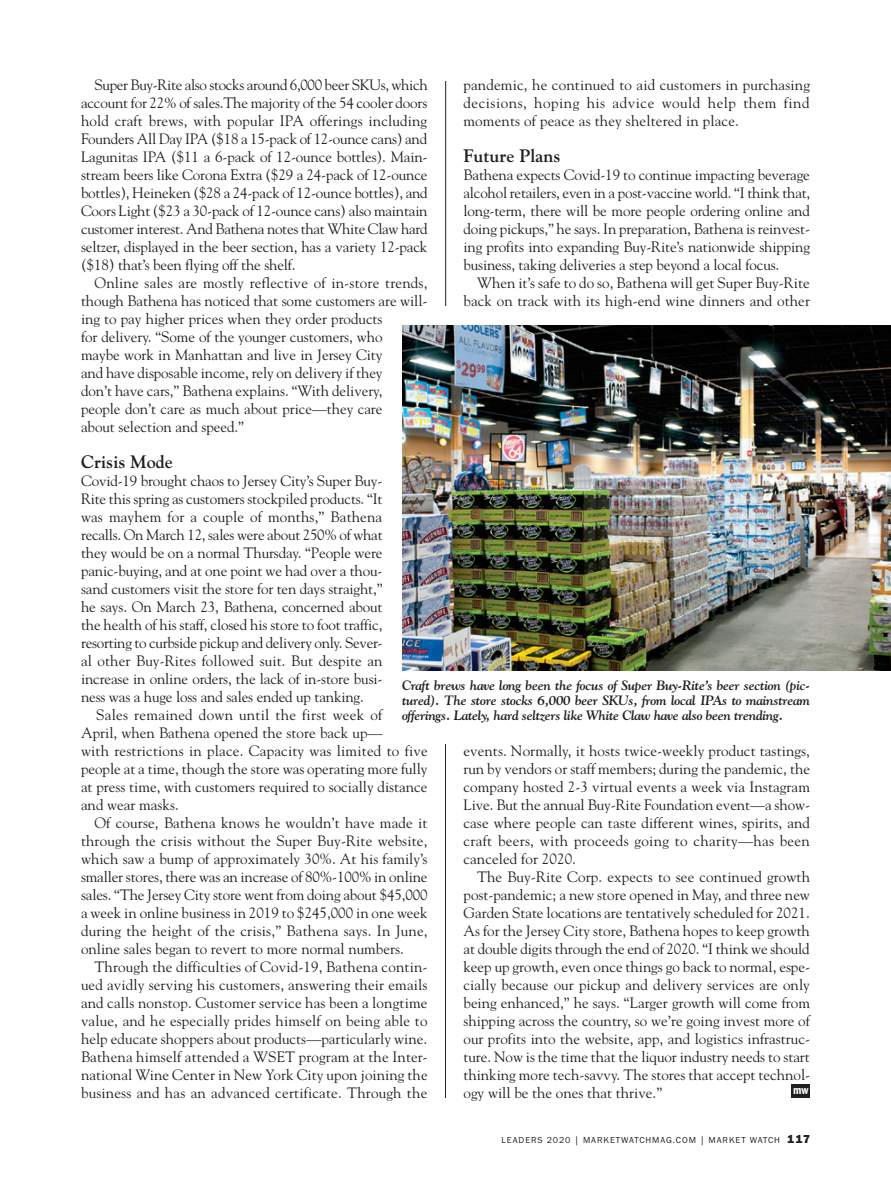
<style>
.page{position:relative;width:891px;height:1188px;background:#fff}
.page>*{position:absolute;margin:0;border:0;box-sizing:border-box;transform-origin:0 0}
.Lead_body_Subhead{font:700 18px "Goudy";color:#231f20}
.body{font:15px/18px "Goudy";color:#231f20;text-align:justify}
.Leaders_caption{font:italic 700 13.5px/15px "Goudy";letter-spacing:-.025em;color:#231f20;text-align:justify}
.t1{font:600 condensed 12px "Franklin Gothic EF";color:#fff}
.t2{font:9px "Franklin Gothic EF";letter-spacing:.1em;color:#231f20}
.s1{font-weight:800;font-size:12px}
</style>
<div class="page">
<hr style="left:445px;top:744px;width:1px;height:354px;background:#231f20">
<div style="left:792px;top:1085px;width:18px;height:13px;background:#231f20"></div>
<img style="left:402px;top:325px;width:489px;height:345px">
<hr style="left:445px;top:81px;width:1px;height:225px;background:#231f20">
<p class="body" style="left:81px;top:75px;width:348px;text-indent:14px">Super Buy-Rite also stocks around 6,000 beer SKUs, which account for 22% of sales.The majority of the 54 cooler doors hold craft brews, with popular IPA offerings including Founders All Day IPA ($18 a 15-pack of 12-ounce cans) and Lagunitas IPA ($11 a 6-pack of 12-ounce bottles). Main&shy;stream beers like Corona Extra ($29 a 24-pack of 12-ounce bottles), Heineken ($28 a 24-pack of 12-ounce bottles), and Coors Light ($23 a 30-pack of 12-ounce cans) also maintain customer interest. And Bathena notes that White Claw hard seltzer, displayed in the beer section, has a variety 12-pack ($18) that’s been flying off the shelf.</p>
<p class="body" style="left:81px;top:273px;width:348px;text-align:left;text-indent:14px">Online sales are mostly reflective of in-store trends, though Bathena has noticed that some customers are will&shy;ing to pay higher prices when they order products<br>for delivery. “Some of the younger customers, who<br>maybe work in Manhattan and live in Jersey City<br>and have disposable income, rely on delivery if they<br>don’t have cars,” Bathena explains. “With delivery,<br>people don’t care as much about price—they care<br>about selection and speed.”</p>
<p class="Lead_body_Subhead" style="left:81px;top:451px;width:93px">Crisis Mode</p>
<p class="body" style="left:81px;top:471px;width:303px">Covid-19 brought chaos to Jersey City’s Super Buy-Rite this spring as customers stockpiled products. “It was mayhem for a couple of months,” Bathena recalls. On March 12, sales were about 250% of what they would be on a normal Thursday. “People were panic-buying, and at one point we had over a thou&shy;sand customers visit the store for ten days straight,” he says. On March 23, Bathena, concerned about the health of his staff, closed his store to foot traffic, resorting to curbside pickup and delivery only. Sever&shy;al other Buy-Rites followed suit. But despite an increase in online orders, the lack of in-store busi&shy;ness was a huge loss and sales ended up tanking.</p>
<p class="body" style="left:81px;top:705px;width:348px;text-align:left;text-indent:15px">Sales remained down until the first week of<br>April, when Bathena opened the store back up—<br>with restrictions in place. Capacity was limited to five people at a time, though the store was operating more fully at press time, with customers required to socially distance and wear masks.</p>
<p class="body" style="left:81px;top:813px;width:348px;text-indent:14px">Of course, Bathena knows he wouldn’t have made it through the crisis without the Super Buy-Rite website, which saw a bump of approximately 30%. At his family’s smaller stores, there was an increase of 80%-100% in online sales. “The Jersey City store went from doing about $45,000 a week in online business in 2019 to $245,000 in one week during the height of the crisis,” Bathena says. In June, online sales began to revert to more normal numbers.</p>
<p class="body" style="left:81px;top:957px;width:348px;text-indent:14px">Through the difficulties of Covid-19, Bathena contin&shy;ued avidly serving his customers, answering their emails and calls nonstop. Customer service has been a longtime value, and he especially prides himself on being able to help educate shoppers about products—particularly wine.<br>Bathena himself attended a WSET program at the Inter&shy;national Wine Center in New York City upon joining the business and has an advanced certificate. Through the</p>
<p class="body" style="left:464px;top:75px;width:348px">pandemic, he continued to aid customers in purchasing decisions, hoping his advice would help them find moments of peace as they sheltered in place.</p>
<p class="Lead_body_Subhead" style="left:464px;top:145px;width:99px">Future Plans</p>
<p class="body" style="left:464px;top:165px;width:348px">Bathena expects Covid-19 to continue impacting beverage alcohol retailers, even in a post-vaccine world. “I think that, long-term, there will be more people ordering online and doing pickups,” he says. In preparation, Bathena is reinvest&shy;ing profits into expanding Buy-Rite’s nationwide shipping business, taking deliveries a step beyond a local focus.</p>
<p class="body" style="left:464px;top:273px;width:348px;text-align:right">When it’s safe to do so, Bathena will get Super Buy-Rite back on track with its high-end wine dinners and other</p>
<p class="Leaders_caption" style="left:402px;top:677px;width:410px">Craft brews have long been the focus of Super Buy-Rite’s beer section (pic&shy;tured). The store stocks 6,000 beer SKUs, from local IPAs to mainstream offerings. Lately, hard seltzers like White Claw have also been trending.</p>
<p class="body" style="left:464px;top:741px;width:348px">events. Normally, it hosts twice-weekly product tastings, run by vendors or staff members; during the pandemic, the company hosted 2-3 virtual events a week via Instagram Live. But the annual Buy-Rite Foundation event—a show&shy;case where people can taste different wines, spirits, and craft beers, with proceeds going to charity—has been canceled for 2020.</p>
<p class="body" style="left:464px;top:867px;width:348px;text-indent:14px">The Buy-Rite Corp. expects to see continued growth post-pandemic; a new store opened in May, and three new Garden State locations are tentatively scheduled for 2021.<br>As for the Jersey City store, Bathena hopes to keep growth at double digits through the end of 2020. “I think we should keep up growth, even once things go back to normal, espe&shy;cially because our pickup and delivery services are only being enhanced,” he says. “Larger growth will come from shipping across the country, so we’re going invest more of our profits into the website, app, and logistics infrastruc&shy;ture. Now is the time that the liquor industry needs to start thinking more tech-savvy. The stores that accept technol&shy;ogy will be the ones that thrive.”</p>
<p class="t1" style="left:793px;top:1084px;width:17px">mw</p>
<p class="t2" style="left:502px;top:1135px;width:310px">LEADERS 2020 | MARKETWATCHMAG.COM | MARKET WATCH <span class="s1">117</span></p>
</div>
